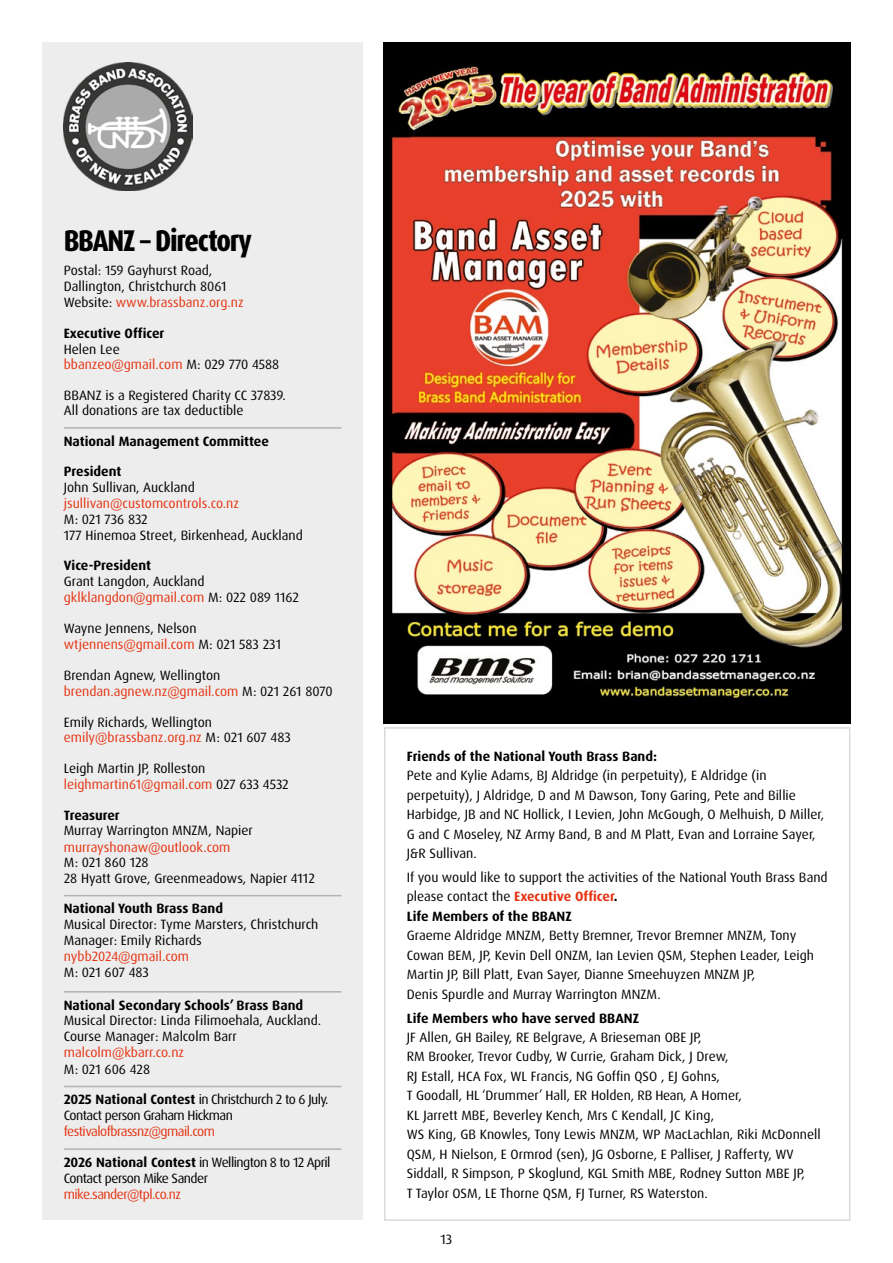
<style>
.page{position:relative;width:893px;height:1263px;background:#fff}
.page>*{position:absolute;margin:0;border:0;box-sizing:border-box;transform-origin:0 0}
.t1{font:800 condensed 30px "Dax Pro";letter-spacing:-.04em;color:#000}
.t2{font:13.5px/19.5px "Dax Pro";color:#000}
.t3{font:700 13.5px "Dax Pro";color:#000}
.t4{font:13.5px/15.6px "Dax Pro";letter-spacing:-.04em;color:#000}
.t5{font:13.5px "Dax Pro";letter-spacing:-.005em;color:#e63312}
.t6{font:13.5px "Dax Pro";letter-spacing:-.04em;color:#e63312}
.s1{color:#e63312}
.s2{font-weight:700}
.s3{font-weight:700;color:#e63312}
</style>
<div class="page">
<div style="left:43px;top:43px;width:320px;height:1177px;background:#ededed"></div>
<hr style="left:64px;top:427px;width:277px;height:2px;background:#b3b2b2">
<hr style="left:64px;top:895px;width:277px;height:1px;background:#b3b2b2">
<hr style="left:64px;top:991px;width:277px;height:1px;background:#b3b2b2">
<hr style="left:64px;top:1086px;width:277px;height:1px;background:#b3b2b2">
<hr style="left:64px;top:1148px;width:277px;height:2px;background:#b3b2b2">
<img style="left:64px;top:63px;width:128px;height:128px">
<div style="left:384px;top:727px;width:466px;height:494px;border:2px solid #dadada"></div>
<img style="left:383px;top:43px;width:467px;height:681px">
<h1 class="t1" style="left:64px;top:221px;width:190px">BBANZ – Directory</h1>
<p class="t2" style="left:64px;top:263px;width:181px;line-height:16px">Postal: 159 Gayhurst Road,<br>Dallington, Christchurch 8061<br>Website: <span class="s1">www.brassbanz.org.nz</span></p>
<p class="t3" style="left:64px;top:324px;width:102px">Executive Officer</p>
<p class="t2" style="left:64px;top:341px;width:217px;line-height:15.6px">Helen Lee<br><span class="s1">bbanzeo@gmail.com</span> M: 029 770 4588</p>
<p class="t2" style="left:64px;top:387px;width:224px;line-height:15.6px">BBANZ is a Registered Charity CC 37839.<br>All donations are tax deductible</p>
<p class="t3" style="left:64px;top:432px;width:207px">National Management Committee</p>
<p class="t3" style="left:64px;top:463px;width:59px">President</p>
<p class="t2" style="left:64px;top:477px;width:133px">John Sullivan, Auckland</p>
<p class="t5" style="left:64px;top:495px;width:177px">jsullivan@customcontrols.co.nz</p>
<p class="t2" style="left:64px;top:511px;width:241px;line-height:15.6px">M: 021 736 832<br>177 Hinemoa Street, Birkenhead, Auckland</p>
<p class="t3" style="left:64px;top:556px;width:89px">Vice-President</p>
<p class="t2" style="left:64px;top:573px;width:237px;line-height:16.5px">Grant Langdon, Auckland <span class="s1">gklklangdon@gmail.com</span> M: 022 089 1162</p>
<p class="t2" style="left:64px;top:620px;width:219px;line-height:16.5px">Wayne Jennens, Nelson <span class="s1">wtjennens@gmail.com</span> M: 021 583 231</p>
<p class="t2" style="left:64px;top:667px;width:270px;line-height:16.5px">Brendan Agnew, Wellington <span class="s1">brendan.agnew.nz@gmail.com</span> M: 021 261 8070</p>
<p class="t2" style="left:64px;top:714px;width:229px;line-height:15.6px">Emily Richards, Wellington <span class="s1">emily@brassbanz.org.nz</span> M: 021 607 483</p>
<p class="t2" style="left:64px;top:760px;width:227px;line-height:16.5px">Leigh Martin JP, Rolleston <span class="s1">leighmartin61@gmail.com</span> 027 633 4532</p>
<p class="t3" style="left:64px;top:806px;width:58px">Treasurer</p>
<p class="t2" style="left:64px;top:821px;width:191px">Murray Warrington MNZM, Napier</p>
<p class="t5" style="left:64px;top:838px;width:168px">murrayshonaw@outlook.com</p>
<p class="t2" style="left:64px;top:855px;width:253px;line-height:15.6px">M: 021 860 128<br>28 Hyatt Grove, Greenmeadows, Napier 4112</p>
<p class="t3" style="left:64px;top:900px;width:161px">National Youth Brass Band</p>
<p class="t2" style="left:64px;top:917px;width:256px;line-height:15.6px">Musical Director: Tyme Marsters, Christchurch<br>Manager: Emily Richards</p>
<p class="t5" style="left:64px;top:948px;width:127px">nybb2024@gmail.com</p>
<p class="t2" style="left:64px;top:962px;width:87px">M: 021 607 483</p>
<p class="t3" style="left:64px;top:996px;width:241px">National Secondary Schools’ Brass Band</p>
<p class="t2" style="left:64px;top:1013px;width:259px;line-height:15.6px">Musical Director: Linda Filimoehala, Auckland.<br>Course Manager: Malcolm Barr</p>
<p class="t5" style="left:64px;top:1044px;width:122px">malcolm@kbarr.co.nz</p>
<p class="t2" style="left:64px;top:1059px;width:88px">M: 021 606 428</p>
<p class="t4" style="left:64px;top:1092px;width:266px"><span class="s2">2025 National Contest</span> in Christchurch 2 to 6 July.<br>Contact person Graham Hickman</p>
<p class="t6" style="left:64px;top:1123px;width:153px">festivalofbrassnz@gmail.com</p>
<p class="t4" style="left:64px;top:1154px;width:268px"><span class="s2">2026 National Contest</span> in Wellington 8 to 12 April<br>Contact person Mike Sander</p>
<p class="t6" style="left:64px;top:1186px;width:119px">mike.sander@tpl.co.nz</p>
<p class="t3" style="left:407px;top:747px;width:252px">Friends of the National Youth Brass Band:</p>
<p class="t2" style="left:407px;top:766px;width:419px">Pete and Kylie Adams, BJ Aldridge (in perpetuity), E Aldridge (in perpetuity), J Aldridge, D and M Dawson, Tony Garing, Pete and Billie Harbidge, JB and NC Hollick, I Levien, John McGough, O Melhuish, D Miller, G and C Moseley, NZ Army Band, B and M Platt, Evan and Lorraine Sayer, J&amp;R Sullivan.</p>
<p class="t2" style="left:407px;top:867px;width:422px">If you would like to support the activities of the National Youth Brass Band please contact the <span class="s3">Executive Officer</span><span class="s2">.<br>Life Members of the BBANZ</span></p>
<p class="t2" style="left:407px;top:926px;width:409px">Graeme Aldridge MNZM, Betty Bremner, Trevor Bremner MNZM, Tony Cowan BEM, JP, Kevin Dell ONZM, Ian Levien QSM, Stephen Leader, Leigh Martin JP, Bill Platt, Evan Sayer, Dianne Smeehuyzen MNZM JP,<br>Denis Spurdle and Murray Warrington MNZM.</p>
<p class="t3" style="left:407px;top:1009px;width:234px">Life Members who have served BBANZ</p>
<p class="t2" style="left:407px;top:1027px;width:415px">JF Allen, GH Bailey, RE Belgrave, A Brieseman OBE JP,<br>RM Brooker, Trevor Cudby, W Currie, Graham Dick, J Drew,<br>RJ Estall, HCA Fox, WL Francis, NG Goffin QSO , EJ Gohns,<br>T Goodall, HL ‘Drummer’ Hall, ER Holden, RB Hean, A Homer,<br>KL Jarrett MBE, Beverley Kench, Mrs C Kendall, JC King,<br>WS King, GB Knowles, Tony Lewis MNZM, WP MacLachlan, Riki McDonnell QSM, H Nielson, E Ormrod (sen), JG Osborne, E Palliser, J Rafferty, WV Siddall, R Simpson, P Skoglund, KGL Smith MBE, Rodney Sutton MBE JP,<br>T Taylor OSM, LE Thorne QSM, FJ Turner, RS Waterston.</p>
<p class="t2" style="left:441px;top:1229px;width:13px">13</p>
</div>
